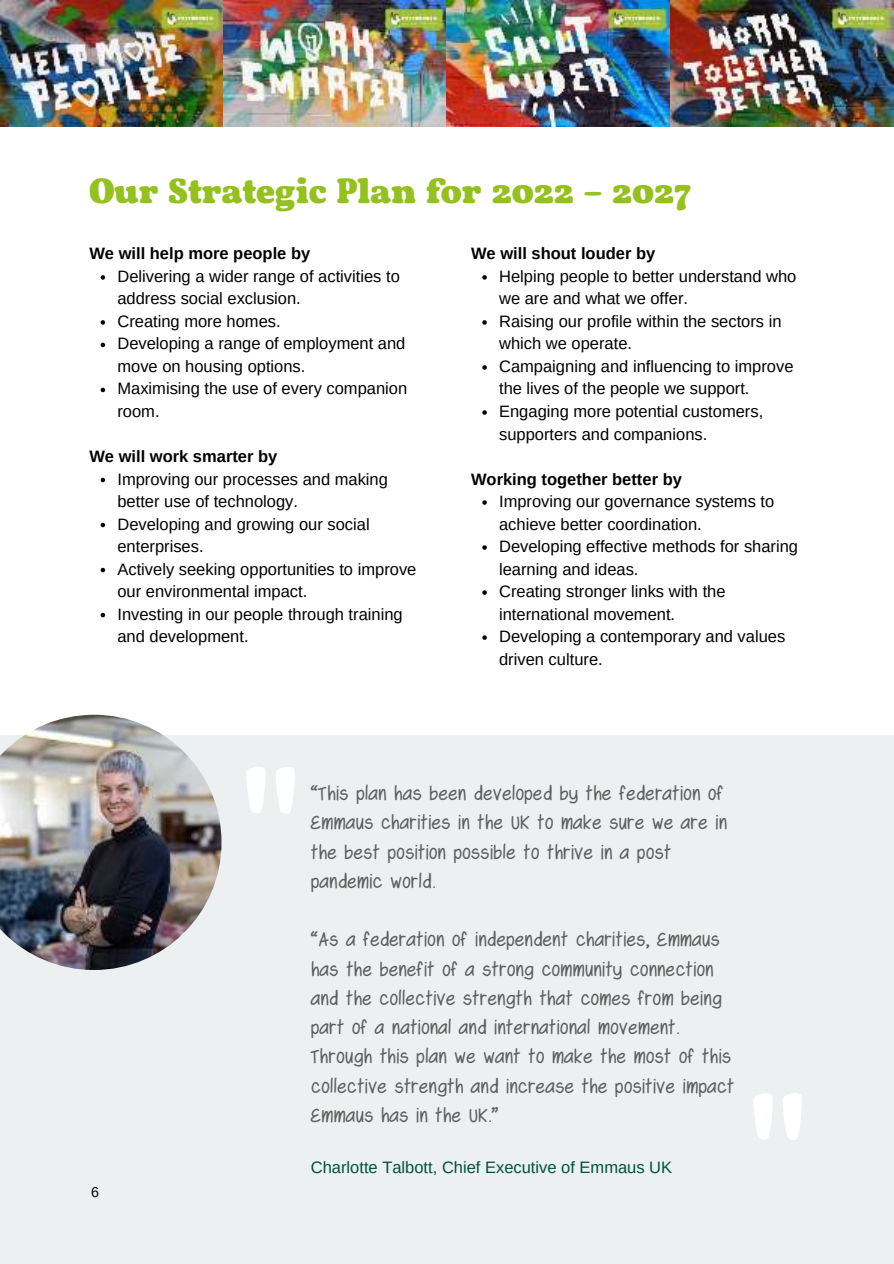
<style>
.page{position:relative;width:894px;height:1264px;background:#fff}
.page>*{position:absolute;margin:0;border:0;box-sizing:border-box;transform-origin:0 0}
.t1{font:36px "Emmaus Yeast";color:#95c11f}
.t2{font:21px/29.2px "Swagger";letter-spacing:.05em;color:#5e5e5e}
.t3{font:16.5px/22.5px "Arimo";color:#000}
.t4{font:700 16.5px "Arimo";color:#000}
.t5{font:16.5px "Arimo";color:#00513b}
.t6{font:14.25px "Arimo";color:#000}
</style>
<div class="page">
<div style="left:0;top:734px;width:893px;height:529px;background:#ecf0f0"></div>
<img style="left:0;top:714px;width:221px;height:256px">
<svg style="left:101px;top:275px;width:4px;height:5px"></svg>
<svg style="left:101px;top:320px;width:4px;height:5px"></svg>
<svg style="left:101px;top:343px;width:4px;height:4px"></svg>
<svg style="left:101px;top:388px;width:4px;height:4px"></svg>
<svg style="left:101px;top:478px;width:4px;height:4px"></svg>
<svg style="left:101px;top:523px;width:4px;height:4px"></svg>
<svg style="left:101px;top:568px;width:4px;height:4px"></svg>
<svg style="left:101px;top:613px;width:4px;height:4px"></svg>
<img style="left:0;top:0;width:892px;height:126px">
<svg style="left:482px;top:275px;width:4px;height:5px"></svg>
<svg style="left:482px;top:320px;width:4px;height:5px"></svg>
<svg style="left:482px;top:365px;width:4px;height:5px"></svg>
<svg style="left:482px;top:410px;width:4px;height:5px"></svg>
<svg style="left:482px;top:500px;width:4px;height:5px"></svg>
<svg style="left:482px;top:545px;width:4px;height:5px"></svg>
<svg style="left:482px;top:590px;width:4px;height:5px"></svg>
<svg style="left:482px;top:635px;width:4px;height:5px"></svg>
<h1 class="t1" style="left:89px;top:170px;width:603px">Our Strategic Plan for 2022 – 2027</h1>
<p class="t4" style="left:89px;top:242px;width:222px">We will help more people by</p>
<p class="t3" style="left:117px;top:265px;width:291px">Delivering a wider range of activities to address social exclusion.<br>Creating more homes.<br>Developing a range of employment and move on housing options.<br>Maximising the use of every companion room.</p>
<p class="t4" style="left:89px;top:445px;width:189px">We will work smarter by</p>
<p class="t3" style="left:117px;top:467px;width:300px">Improving our processes and making better use of technology.<br>Developing and growing our social enterprises.<br>Actively seeking opportunities to improve our environmental impact.<br>Investing in our people through training and development.</p>
<p class="t4" style="left:471px;top:242px;width:186px">We will shout louder by</p>
<p class="t3" style="left:499px;top:265px;width:298px">Helping people to better understand who we are and what we offer.<br>Raising our profile within the sectors in which we operate.<br>Campaigning and influencing to improve the lives of the people we support.<br>Engaging more potential customers, supporters and companions.</p>
<p class="t4" style="left:471px;top:467px;width:212px">Working together better by</p>
<p class="t3" style="left:499px;top:490px;width:300px">Improving our governance systems to achieve better coordination.<br>Developing effective methods for sharing learning and ideas.<br>Creating stronger links with the international movement.<br>Developing a contemporary and values driven culture.</p>
<p class="t6" style="left:91px;top:1182px;width:9px">6</p>
<p class="t2" style="left:311px;top:779px;width:417px">&lt;This plan has been developed by the federation of Emmaus charities in the UK to make sure we are in the best position possible to thrive in a post pandemic world.</p>
<p class="t2" style="left:311px;top:925px;width:424px">&lt;As a federation of independent charities, Emmaus has the benefit of a strong community connection and the collective strength that comes from being part of a national and international movement.<br>Through this plan we want to make the most of this collective strength and increase the positive impact Emmaus has in the UK.=</p>
<p class="t5" style="left:311px;top:1157px;width:363px">Charlotte Talbott, Chief Executive of Emmaus UK</p>
</div>
